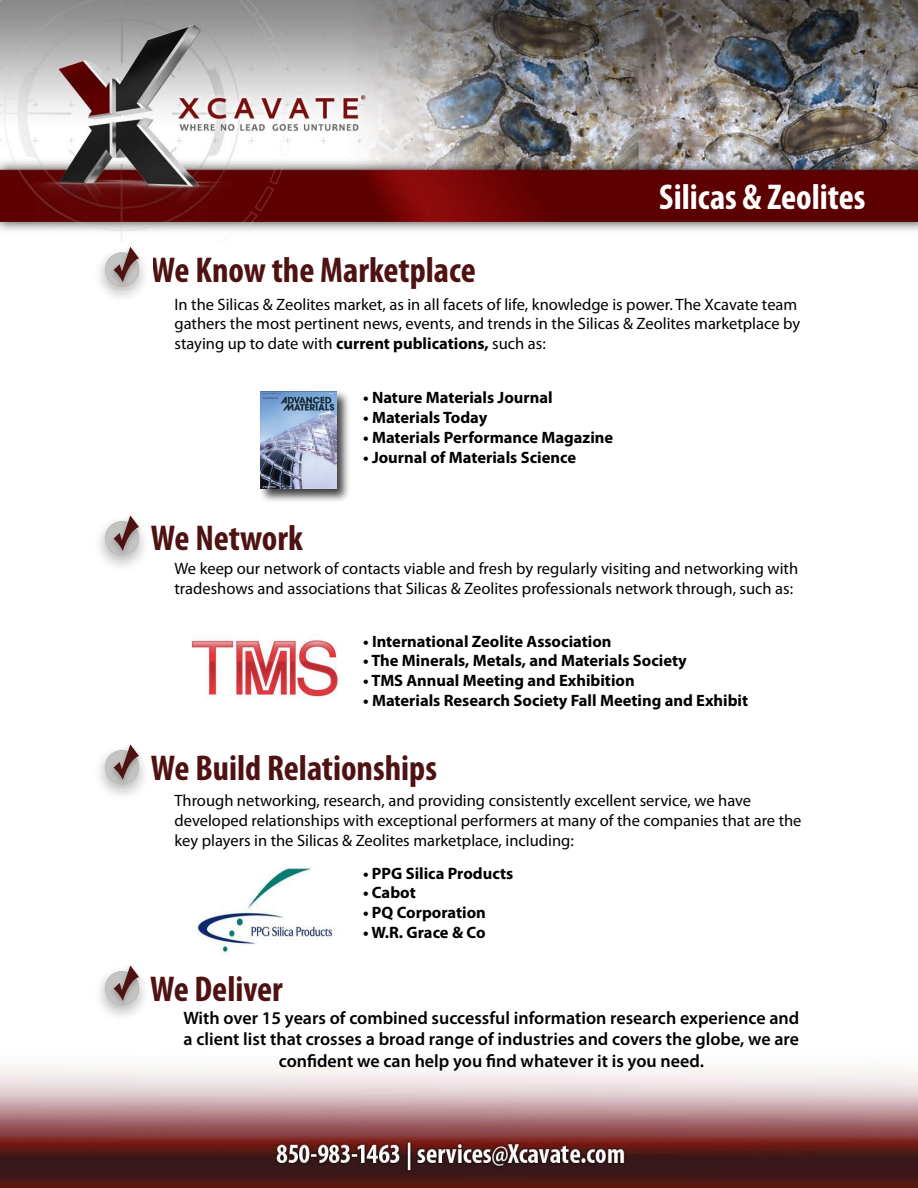
<style>
.page{position:relative;width:918px;height:1188px;background:#fff}
.page>*{position:absolute;margin:0;border:0;box-sizing:border-box;transform-origin:0 0}
.t1{font:700 condensed 36px "Myriad Pro";color:#4f1212}
.t2{font:700 condensed 36px "Myriad Pro";color:#fff}
.t3{font:600 18px/21.6px "Myriad Pro";color:#000;text-align:center}
.t4{font:16.5px/19.8px "Myriad Pro";color:#000}
.t5{font:700 16.5px "Myriad Pro";color:#000}
.s1{font-weight:700}
</style>
<div class="page">
<img style="left:192px;top:634px;width:147px;height:65px">
<img style="left:0;top:0;width:918px;height:241px">
<img style="left:0;top:1067px;width:918px;height:121px">
<img style="left:99px;top:260px;width:38px;height:38px">
<img style="left:107px;top:246px;width:38px;height:46px">
<svg style="left:105px;top:247px;width:34px;height:40px"></svg>
<img style="left:99px;top:529px;width:38px;height:38px">
<img style="left:107px;top:525px;width:38px;height:35px">
<svg style="left:105px;top:515px;width:34px;height:40px"></svg>
<img style="left:99px;top:758px;width:38px;height:38px">
<img style="left:107px;top:754px;width:38px;height:35px">
<svg style="left:105px;top:744px;width:34px;height:40px"></svg>
<img style="left:99px;top:979px;width:38px;height:38px">
<img style="left:107px;top:975px;width:38px;height:35px">
<svg style="left:105px;top:965px;width:34px;height:40px"></svg>
<div style="left:259px;top:389px;width:92px;height:114px;background:#000;opacity:.75"></div>
<img style="left:261px;top:391px;width:76px;height:98px">
<img style="left:195px;top:867px;width:140px;height:87px">
<h1 class="t2" style="left:659px;top:175px;width:208px">Silicas &amp; Zeolites</h1>
<h1 class="t1" style="left:151px;top:248px;width:326px">We Know the Marketplace</h1>
<p class="t4" style="left:174px;top:294px;width:627px">In the Silicas &amp; Zeolites market, as in all facets of life, knowledge is power. The Xcavate team gathers the most pertinent news, events, and trends in the Silicas &amp; Zeolites marketplace by staying up to date with <span class="s1">current publications,</span> such as:</p>
<h1 class="t1" style="left:151px;top:515px;width:153px">We Network</h1>
<p class="t5" style="left:363px;top:387px;width:191px">• Nature Materials Journal</p>
<p class="t5" style="left:363px;top:407px;width:126px">• Materials Today</p>
<p class="t5" style="left:363px;top:427px;width:252px">• Materials Performance Magazine</p>
<p class="t5" style="left:363px;top:447px;width:214px">• Journal of Materials Science</p>
<p class="t4" style="left:174px;top:559px;width:625px">We keep our network of contacts viable and fresh by regularly visiting and networking with tradeshows and associations that Silicas &amp; Zeolites professionals network through, such as:</p>
<p class="t5" style="left:363px;top:630px;width:250px">• International Zeolite Association</p>
<p class="t5" style="left:363px;top:650px;width:325px">• The Minerals, Metals, and Materials Society</p>
<p class="t5" style="left:363px;top:670px;width:273px">• TMS Annual Meeting and Exhibition</p>
<p class="t5" style="left:363px;top:690px;width:387px">• Materials Research Society Fall Meeting and Exhibit</p>
<h1 class="t1" style="left:151px;top:746px;width:288px">We Build Relationships</h1>
<p class="t4" style="left:174px;top:790px;width:629px">Through networking, research, and providing consistently excellent service, we have developed relationships with exceptional performers at many of the companies that are the key players in the Silicas &amp; Zeolites marketplace, including:</p>
<p class="t5" style="left:363px;top:862px;width:152px">• PPG Silica Products</p>
<p class="t5" style="left:363px;top:882px;width:54px">• Cabot</p>
<p class="t5" style="left:363px;top:902px;width:124px">• PQ Corporation</p>
<p class="t5" style="left:363px;top:922px;width:124px">• W.R. Grace &amp; Co</p>
<h1 class="t1" style="left:150px;top:967px;width:134px">We Deliver</h1>
<p class="t3" style="left:183px;top:1006px;width:617px">With over 15 years of combined successful information research experience and a client list that crosses a broad range of industries and covers the globe, we are confident we can help you find whatever it is you need.</p>
</div>
